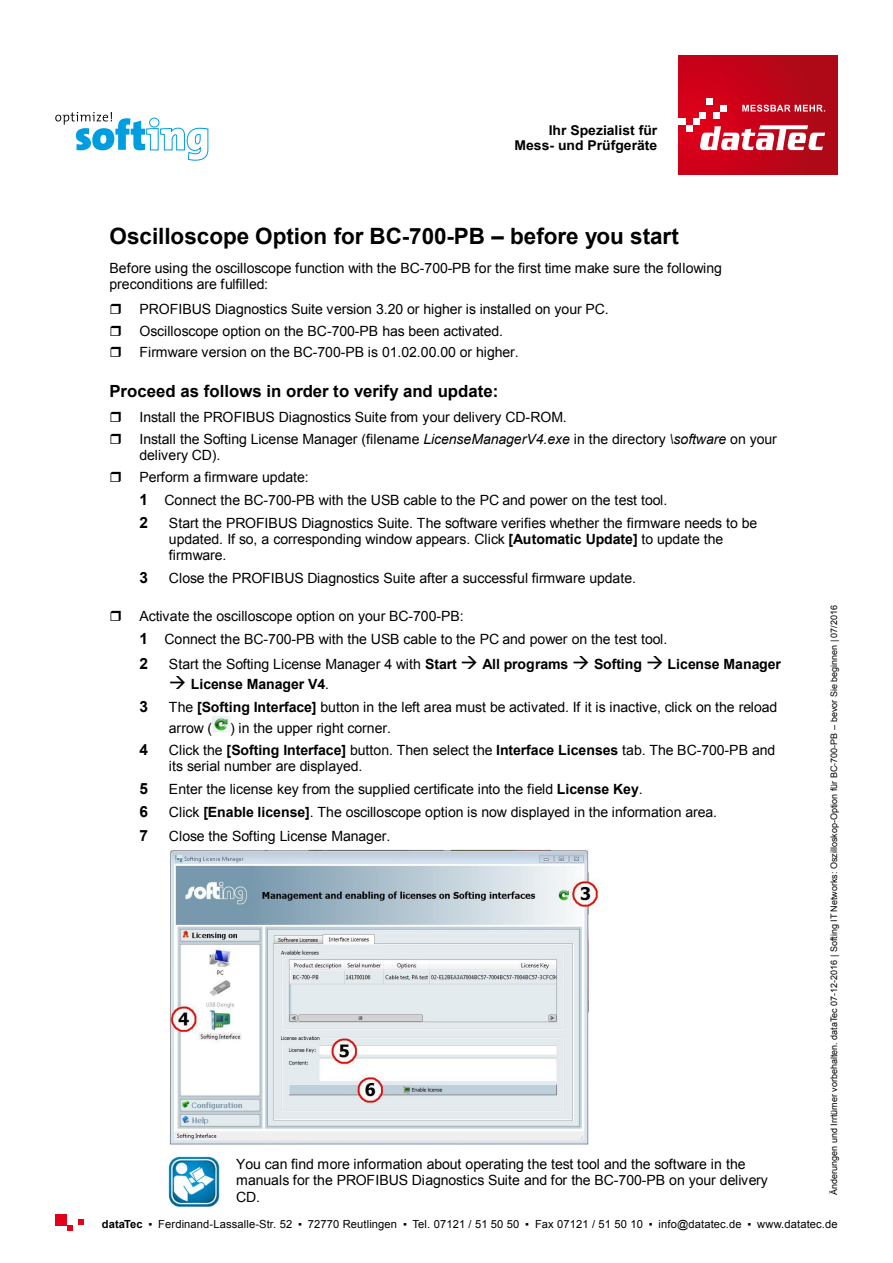
<style>
.page{position:relative;width:893px;height:1263px;background:#fff}
.page>*{position:absolute;margin:0;border:0;box-sizing:border-box;transform-origin:0 0}
.t1{font:700 22.5px "Arial";color:#000}
.t2{font:700 16.8px "Arial";color:#000}
.t3{font:700 15.45px "Arial";color:#000}
.t4{font:14.1px/16px "Arial";letter-spacing:-.01em;color:#000}
.t5{font:700 14.1px "Arial";letter-spacing:-.005em;color:#000}
.t6{font:700 13.5px/15px "Arial";color:#000;text-align:right}
.t7{font:11.25px "Arial";letter-spacing:.01em;color:#000}
.t8{font:9px "Arial";color:#000}
.s1{font-style:italic}
.s2{font-weight:700;font-size:15.45px}
.s3{font-weight:700}
.s4{font-weight:400}
</style>
<div class="page">
<svg style="left:679px;top:55px;width:159px;height:119px;background:#c92133"></svg>
<div style="left:55px;top:1214px;width:12px;height:11px;background:#e2001a"></div>
<svg style="left:67px;top:1219px;width:17px;height:12px"></svg>
<svg style="left:55px;top:112px;width:153px;height:49px"></svg>
<img style="left:213px;top:716px;width:17px;height:16px">
<img style="left:169px;top:850px;width:429px;height:295px">
<img style="left:169px;top:1156px;width:51px;height:51px">
<p class="t6" style="left:515px;top:123px;width:144px">Ihr Spezialist für<br>Mess- und Prüfgeräte</p>
<h1 class="t1" style="left:110px;top:221px;width:571px">Oscilloscope Option for BC-700-PB – before you start</h1>
<p class="t4" style="left:110px;top:260px;width:614px">Before using the oscilloscope function with the BC-700-PB for the first time make sure the following preconditions are fulfilled:</p>
<p class="t4" style="left:139px;top:298px;width:471px;line-height:21.6px">PROFIBUS Diagnostics Suite version 3.20 or higher is installed on your PC.<br>Oscilloscope option on the BC-700-PB has been activated.<br>Firmware version on the BC-700-PB is 01.02.00.00 or higher.</p>
<p class="t2" style="left:110px;top:380px;width:390px">Proceed as follows in order to verify and update:</p>
<p class="t4" style="left:139px;top:407px;width:639px;line-height:21.5px">Install the PROFIBUS Diagnostics Suite from your delivery CD-ROM.<br>Install the Softing License Manager (filename <span class="s1">LicenseManagerV4.exe</span> in the directory <span class="s1">\software</span> on your</p>
<p class="t4" style="left:139px;top:445px;width:171px;line-height:21.5px">delivery CD).<br>Perform a firmware update:</p>
<p class="t4" style="left:139px;top:492px;width:530px"><span class="s2">1</span> Connect the BC-700-PB with the USB cable to the PC and power on the test tool.</p>
<p class="t3" style="left:139px;top:512px;width:10px">2</p>
<p class="t4" style="left:169px;top:515px;width:590px">Start the PROFIBUS Diagnostics Suite. The software verifies whether the firmware needs to be updated. If so, a corresponding window appears. Click <span class="s3">[Automatic Update]</span> to update the firmware.</p>
<p class="t3" style="left:139px;top:567px;width:10px">3</p>
<p class="t4" style="left:169px;top:570px;width:469px">Close the PROFIBUS Diagnostics Suite after a successful firmware update.</p>
<p class="t4" style="left:139px;top:604px;width:530px;line-height:23.1px">Activate the oscilloscope option on your BC-700-PB:<br><span class="s2">1</span> Connect the BC-700-PB with the USB cable to the PC and power on the test tool.</p>
<p class="t3" style="left:139px;top:653px;width:10px">2</p>
<p class="t5" style="left:169px;top:655px;width:614px"><span class="s4">Start the Softing License Manager 4 with</span> Start → All programs → Softing → License Manager</p>
<p class="t5" style="left:169px;top:674px;width:162px">→ License Manager V4<span class="s4">.</span></p>
<p class="t3" style="left:139px;top:697px;width:10px">3</p>
<p class="t4" style="left:169px;top:697px;width:610px;line-height:20.1px">The <span class="s3">[Softing Interface]</span> button in the left area must be activated. If it is inactive, click on the reload arrow (</p>
<p class="t4" style="left:230px;top:720px;width:162px">) in the upper right corner.</p>
<p class="t3" style="left:139px;top:739px;width:10px">4</p>
<p class="t4" style="left:169px;top:742px;width:608px;line-height:16.5px">Click the <span class="s3">[Softing Interface]</span> button. Then select the <span class="s3">Interface Licenses</span> tab. The BC-700-PB and its serial number are displayed.</p>
<p class="t3" style="left:139px;top:778px;width:10px">5</p>
<p class="t4" style="left:169px;top:781px;width:475px">Enter the license key from the supplied certificate into the field <span class="s3">License Key</span>.</p>
<p class="t3" style="left:139px;top:801px;width:10px">6</p>
<p class="t4" style="left:169px;top:804px;width:550px">Click <span class="s3">[Enable license]</span>. The oscilloscope option is now displayed in the information area.</p>
<p class="t3" style="left:139px;top:825px;width:10px">7</p>
<p class="t4" style="left:169px;top:828px;width:223px">Close the Softing License Manager.</p>
<p class="t4" style="left:236px;top:1156px;width:533px">You can find more information about operating the test tool and the software in the manuals for the PROFIBUS Diagnostics Suite and for the BC-700-PB on your delivery<br>CD.</p>
<p class="t8" style="left:828px;top:1195px;width:591px;rotate:-90deg">Änderungen und Irrtümer vorbehalten. dataTec 07-12-2016 | Softing IT Networks: Oszilloskop-Option für BC-700-PB – bevor Sie beginnen | 07/2016</p>
<p class="t7" style="left:102px;top:1216px;width:737px"><span class="s3">dataTec</span> ▪ Ferdinand-Lassalle-Str. 52 ▪ 72770 Reutlingen ▪ Tel. 07121 / 51 50 50 ▪ Fax 07121 / 51 50 10 ▪ info@datatec.de ▪ www.datatec.de</p>
</div>
